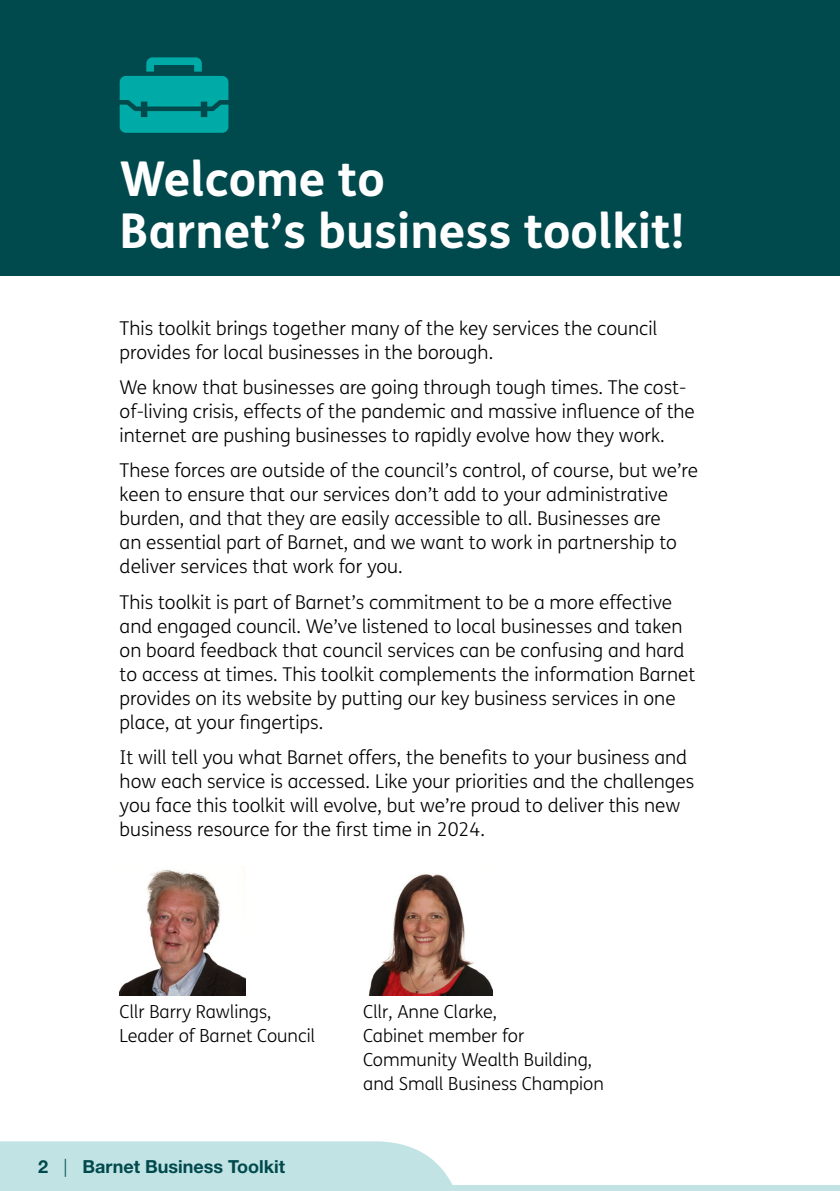
<style>
.page{position:relative;width:840px;height:1191px;background:#fff}
.page>*{position:absolute;margin:0;border:0;box-sizing:border-box;transform-origin:0 0}
.bold_header{font:700 48px/52px "FS Me";color:#fff}
.bold_header-2{font:300 19px/24px "FS Me";color:#000}
.bold_header-3{font:300 18px/24px "FS Me";color:#000}
.t1{font:700 18px "Helvetica Neue LT Std";color:#00494d}
.s1{font-weight:300}
</style>
<div class="page">
<svg style="left:0;top:1141px;width:839px;height:50px;fill:#c1e3e4"></svg>
<div style="left:0;top:0;width:839px;height:275px;background:#00494d"></div>
<svg style="left:120px;top:57px;width:108px;height:76px"></svg>
<img style="left:120px;top:869px;width:125px;height:126px">
<img style="left:368px;top:874px;width:124px;height:121px">
<p class="bold_header" style="left:120px;top:151px;width:566px">Welcome to<br>Barnet’s business toolkit!</p>
<p class="bold_header-2" style="left:120px;top:315px;width:539px">This toolkit brings together many of the key services the council provides for local businesses in the borough.</p>
<p class="bold_header-2" style="left:120px;top:375px;width:576px">We know that businesses are going through tough times. The cost&shy;of-living crisis, effects of the pandemic and massive influence of the internet are pushing businesses to rapidly evolve how they work.</p>
<p class="bold_header-2" style="left:120px;top:458px;width:579px">These forces are outside of the council’s control, of course, but we’re keen to ensure that our services don’t add to your administrative burden, and that they are easily accessible to all. Businesses are<br>an essential part of Barnet, and we want to work in partnership to deliver services that work for you.</p>
<p class="bold_header-2" style="left:120px;top:589px;width:577px">This toolkit is part of Barnet’s commitment to be a more effective and engaged council. We’ve listened to local businesses and taken on board feedback that council services can be confusing and hard to access at times. This toolkit complements the information Barnet provides on its website by putting our key business services in one place, at your fingertips.</p>
<p class="bold_header-2" style="left:120px;top:745px;width:576px">It will tell you what Barnet offers, the benefits to your business and how each service is accessed. Like your priorities and the challenges you face this toolkit will evolve, but we’re proud to deliver this new business resource for the first time in 2024.</p>
<p class="bold_header-3" style="left:120px;top:999px;width:197px">Cllr Barry Rawlings,<br>Leader of Barnet Council</p>
<p class="bold_header-3" style="left:363px;top:999px;width:242px">Cllr, Anne Clarke,<br>Cabinet member for<br>Community Wealth Building, and Small Business Champion</p>
<p class="t1" style="left:38px;top:1155px;width:248px">2 <span class="s1">|</span> Barnet Business Toolkit</p>
</div>
